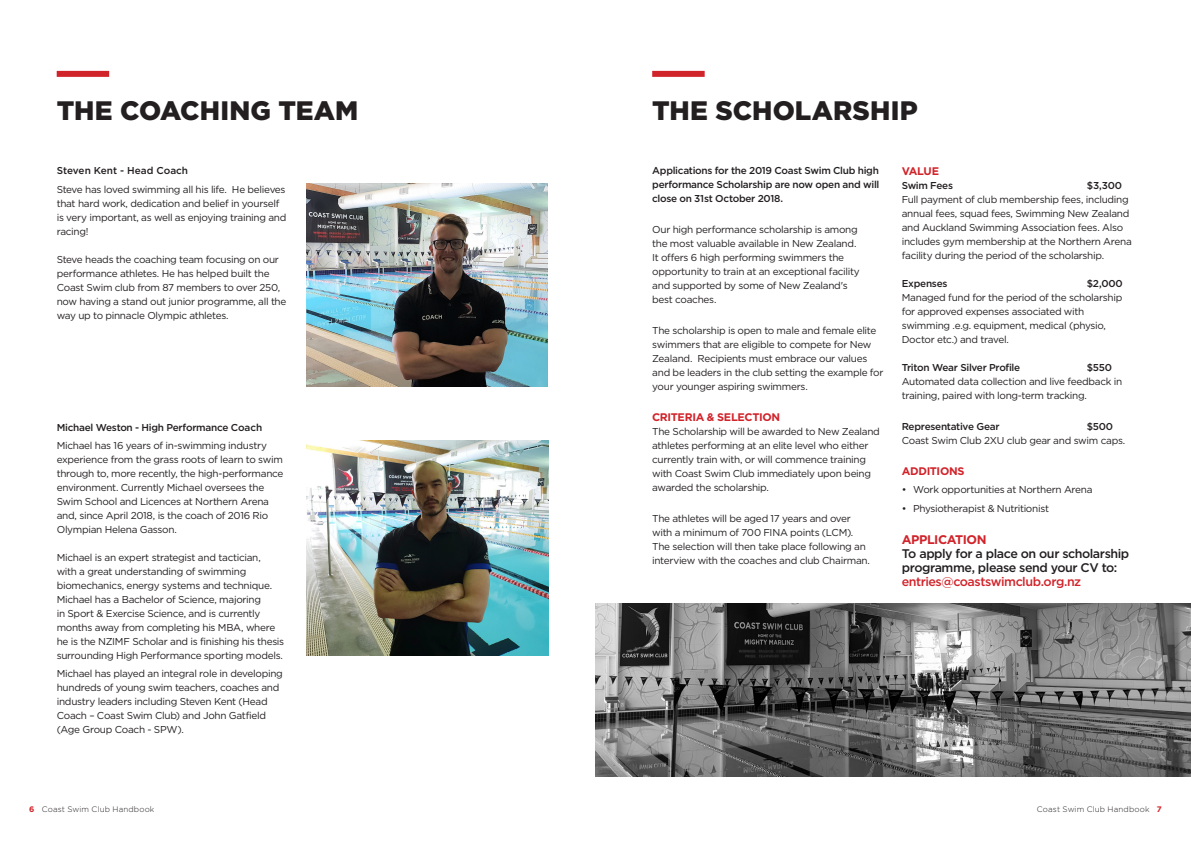
<style>
.page{position:relative;width:1191px;height:842px;background:#fff}
.page>*{position:absolute;margin:0;border:0;box-sizing:border-box;transform-origin:0 0}
.t1{font:900 26.7px "Gotham";letter-spacing:.005em;color:#231f20}
.t2{font:500 12.5px/14px "Gotham";letter-spacing:-.035em;color:#231f20}
.t3{font:700 11px "Gotham";letter-spacing:-.03em;color:#d1232a}
.t4{font:10px/14px "Gotham";letter-spacing:-.03em;color:#231f20}
.t5{font:500 10px/14px "Gotham";letter-spacing:-.025em;color:#231f20;text-align:justify}
.t6{font:500 10px "Gotham";color:#231f20}
.t7{font:300 8px "Gotham";letter-spacing:.015em;color:#231f20}
.s1{font-weight:500}
.s2{font-weight:700;color:#d1232a}
.s3{color:#d1232a}
</style>
<div class="page">
<div style="left:57px;top:71px;width:52px;height:6px;background:#d1232a"></div>
<div style="left:652px;top:71px;width:52px;height:6px;background:#d1232a"></div>
<img style="left:306px;top:184px;width:241px;height:203px">
<img style="left:306px;top:441px;width:242px;height:215px">
<img style="left:595px;top:604px;width:596px;height:173px">
<p class="t1" style="left:57px;top:92px;width:303px">THE COACHING TEAM</p>
<p class="t6" style="left:57px;top:164px;width:133px">Steven Kent - Head Coach</p>
<p class="t4" style="left:57px;top:182px;width:231px">Steve has loved swimming all his life. He believes that hard work, dedication and belief in yourself is very important, as well as enjoying training and racing!</p>
<p class="t4" style="left:57px;top:252px;width:231px">Steve heads the coaching team focusing on our performance athletes. He has helped built the Coast Swim club from 87 members to over 250, now having a stand out junior programme, all the way up to pinnacle Olympic athletes.</p>
<p class="t5" style="left:57px;top:420px;width:207px">Michael Weston - High Performance Coach</p>
<p class="t4" style="left:57px;top:438px;width:228px">Michael has 16 years of in-swimming industry experience from the grass roots of learn to swim through to, more recently, the high-performance environment. Currently Michael oversees the Swim School and Licences at Northern Arena and, since April 2018, is the coach of 2016 Rio Olympian Helena Gasson.</p>
<p class="t4" style="left:57px;top:550px;width:229px">Michael is an expert strategist and tactician,<br>with a great understanding of swimming biomechanics, energy systems and technique.<br>Michael has a Bachelor of Science, majoring<br>in Sport &amp; Exercise Science, and is currently months away from completing his MBA, where he is the NZIMF Scholar and is finishing his thesis surrounding High Performance sporting models.</p>
<p class="t4" style="left:57px;top:666px;width:228px">Michael has played an integral role in developing hundreds of young swim teachers, coaches and industry leaders including Steven Kent (Head Coach – Coast Swim Club) and John Gatfield (Age Group Coach - SPW).</p>
<p class="t1" style="left:652px;top:92px;width:267px">THE SCHOLARSHIP</p>
<p class="t5" style="left:652px;top:164px;width:229px">Applications for the 2019 Coast Swim Club high performance Scholarship are now open and will close on 31st October 2018.</p>
<p class="t4" style="left:652px;top:223px;width:209px">Our high performance scholarship is among the most valuable available in New Zealand.<br>It offers 6 high performing swimmers the opportunity to train at an exceptional facility and supported by some of New Zealand's best coaches.</p>
<p class="t4" style="left:652px;top:324px;width:233px">The scholarship is open to male and female elite swimmers that are eligible to compete for New Zealand. Recipients must embrace our values and be leaders in the club setting the example for your younger aspiring swimmers.</p>
<p class="t3" style="left:652px;top:410px;width:130px">CRITERIA &amp; SELECTION</p>
<p class="t4" style="left:652px;top:425px;width:229px">The Scholarship will be awarded to New Zealand athletes performing at an elite level who either currently train with, or will commence training with Coast Swim Club immediately upon being awarded the scholarship.</p>
<p class="t4" style="left:652px;top:512px;width:219px">The athletes will be aged 17 years and over with a minimum of 700 FINA points (LCM).<br>The selection will then take place following an interview with the coaches and club Chairman.</p>
<p class="t3" style="left:901px;top:164px;width:39px">VALUE</p>
<p class="t5" style="left:901px;top:178px;width:53px">Swim Fees</p>
<p class="t4" style="left:901px;top:178px;width:232px;text-indent:185px"><span class="s1">$3,300<br></span>Full payment of club membership fees, including annual fees, squad fees, Swimming New Zealand and Auckland Swimming Association fees. Also includes gym membership at the Northern Arena facility during the period of the scholarship.</p>
<p class="t5" style="left:901px;top:276px;width:47px">Expenses</p>
<p class="t4" style="left:901px;top:276px;width:222px;text-indent:185px"><span class="s1">$2,000<br></span>Managed fund for the period of the scholarship for approved expenses associated with swimming .e.g. equipment, medical (physio,<br>Doctor etc.) and travel.</p>
<p class="t5" style="left:901px;top:360px;width:120px">Triton Wear Silver Profile</p>
<p class="t4" style="left:901px;top:360px;width:222px;text-indent:185px"><span class="s1">$550<br></span>Automated data collection and live feedback in training, paired with long-term tracking.</p>
<p class="t5" style="left:901px;top:419px;width:99px">Representative Gear</p>
<p class="t4" style="left:901px;top:419px;width:225px;text-indent:185px"><span class="s1">$500<br></span>Coast Swim Club 2XU club gear and swim caps.</p>
<p class="t3" style="left:901px;top:464px;width:64px">ADDITIONS</p>
<p class="t4" style="left:901px;top:483px;width:192px">• Work opportunities at Northern Arena</p>
<p class="t4" style="left:901px;top:501px;width:149px">• Physiotherapist &amp; Nutritionist</p>
<p class="t2" style="left:901px;top:532px;width:229px"><span class="s2">APPLICATION<br></span>To apply for a place on our scholarship programme, please send your CV to: <span class="s3">entries@coastswimclub.org.nz</span></p>
<p class="t7" style="left:29px;top:804px;width:127px"><span class="s2">6</span> Coast Swim Club Handbook</p>
<p class="t7" style="left:1036px;top:804px;width:126px">Coast Swim Club Handbook <span class="s2">7</span></p>
</div>
